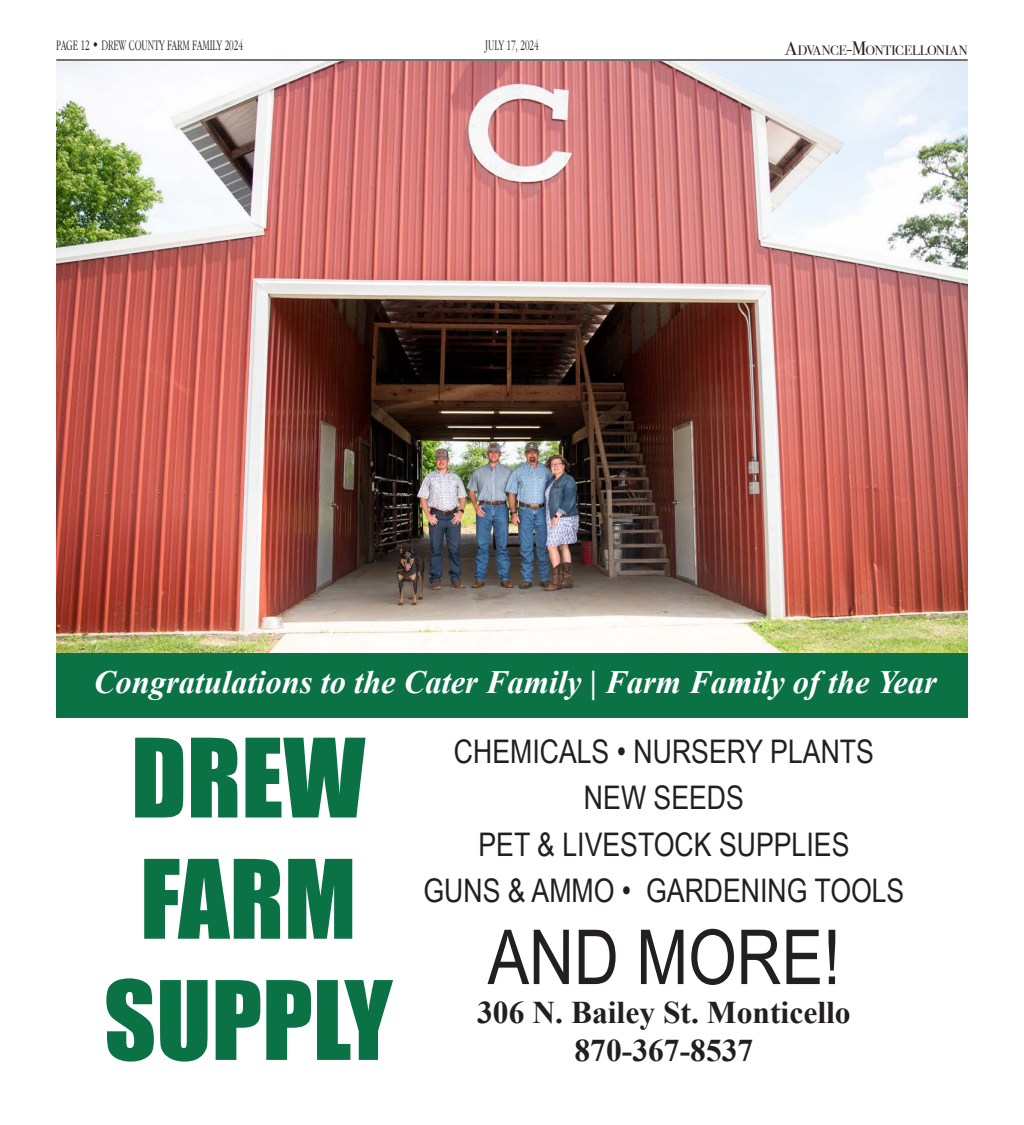
<style>
.page{position:relative;width:1024px;height:1125px;background:#fff}
.page>*{position:absolute;margin:0;border:0;box-sizing:border-box;transform-origin:0 0}
.t1{font:101px/121.2px "Impact";color:#0a7245;text-align:center}
.t2{font:75.88px "Arial Narrow";color:#231f20}
.t3{font:32.5px/46.5px "Arial Narrow";color:#231f20;text-align:center}
.t4{font:italic 700 32.5px "Times New Roman";color:#fff}
.t5{font:700 31.5px/37.9px "Times New Roman";color:#231f20;text-align:center}
.t6{font:15px "Garamond Narrow";color:#231f20;scale:.76 1}
.t7{font:13.62px "Bodoni Svty Two ITCTT Book";color:#231f20}
.s1{font-size:19.38px}
</style>
<div class="page">
<hr style="left:56px;top:59px;width:911px;height:2px;background:#231f20">
<img style="left:56px;top:62px;width:912px;height:591px">
<div style="left:56px;top:653px;width:912px;height:65px;background:#0a7245"></div>
<p class="t6" style="left:56px;top:38px;width:247px">PAGE 12 • DREW COUNTY FARM FAMILY 2024</p>
<p class="t6" style="left:485px;top:38px;width:72px">JULY 17, 2024</p>
<p class="t7" style="left:785px;top:39px;width:184px"><span class="s1">A</span>DVANCE<span class="s1">-M</span>ONTICELLONIAN</p>
<p class="t4" style="left:94px;top:659px;width:844px">Congratulations to the Cater Family | Farm Family of the Year</p>
<p class="t1" style="left:104px;top:715px;width:290px">DREW<br>FARM<br>SUPPLY</p>
<p class="t3" style="left:423px;top:727px;width:482px">CHEMICALS • NURSERY PLANTS<br>NEW SEEDS<br>PET &amp; LIVESTOCK SUPPLIES<br>GUNS &amp; AMMO • GARDENING TOOLS</p>
<p class="t2" style="left:487px;top:902px;width:354px">AND MORE!</p>
<p class="t5" style="left:477px;top:993px;width:375px">306 N. Bailey St. Monticello<br>870-367-8537</p>
</div>
